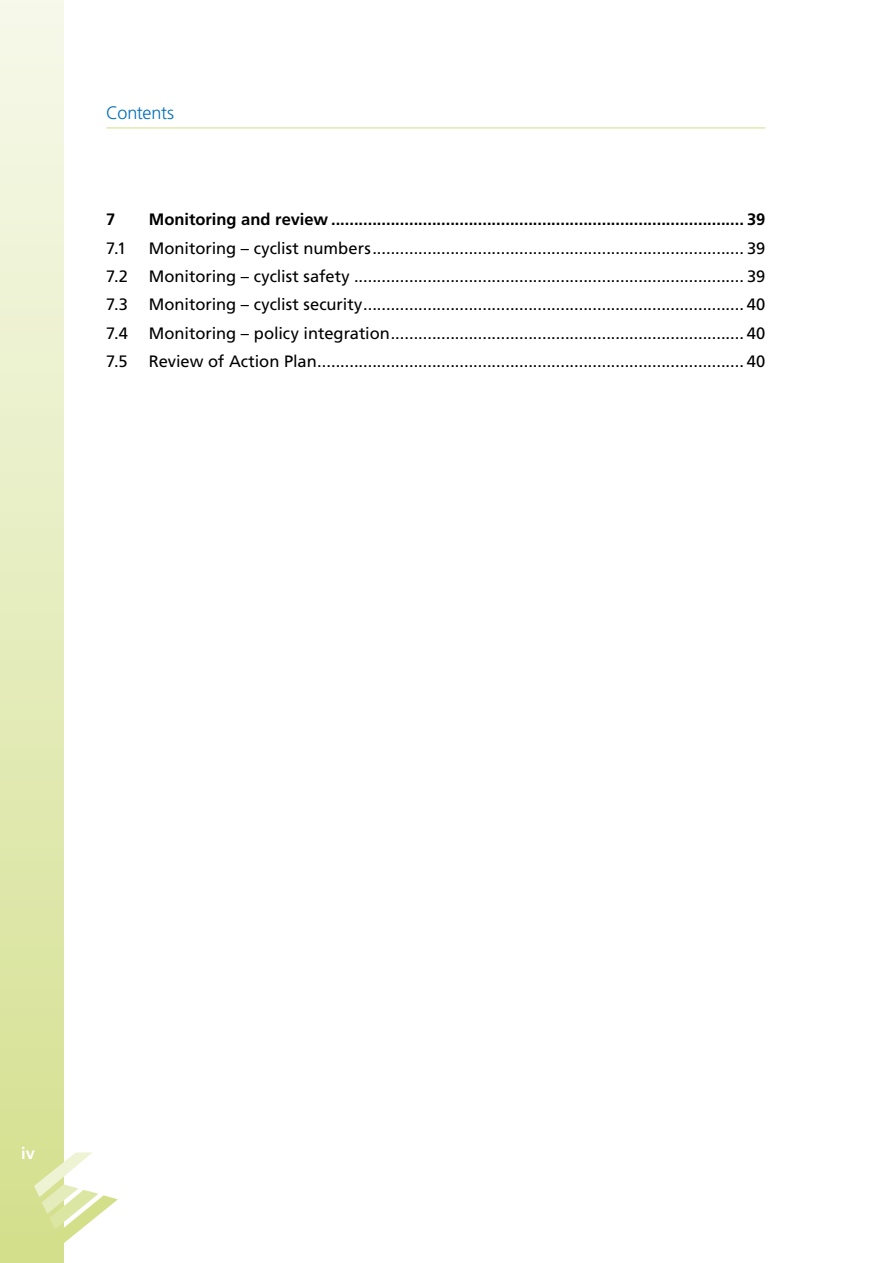
<style>
.page{position:relative;width:893px;height:1263px;background:#fff}
.page>*{position:absolute;margin:0;border:0;box-sizing:border-box;transform-origin:0 0}
.t1{font:300 18px "Frutiger";letter-spacing:-.02em;color:#006fb7}
.t2{font:16.5px "Frutiger";color:#000}
.t3{font:700 16.5px "Frutiger";color:#000}
.t4{font:700 16.5px "Frutiger";color:#fff}
</style>
<div class="page">
<hr style="left:106px;top:128px;width:659px;height:1px;background:#d3df89">
<div style="left:0;top:0;width:64px;height:1263px;background:linear-gradient(to bottom,#f7f9eb,#d4df8d)"></div>
<svg style="left:34px;top:1152px;width:84px;height:92px"></svg>
<p class="t1" style="left:106px;top:103px;width:70px">Contents</p>
<p class="t3" style="left:106px;top:210px;width:11px">7</p>
<p class="t3" style="left:149px;top:210px;width:618px">Monitoring and review .......................................................................................... 39</p>
<p class="t2" style="left:106px;top:238px;width:22px">7.1</p>
<p class="t2" style="left:149px;top:238px;width:618px">Monitoring – cyclist numbers................................................................................. 39</p>
<p class="t2" style="left:106px;top:267px;width:23px">7.2</p>
<p class="t2" style="left:149px;top:267px;width:618px">Monitoring – cyclist safety ..................................................................................... 39</p>
<p class="t2" style="left:106px;top:295px;width:23px">7.3</p>
<p class="t2" style="left:149px;top:295px;width:618px">Monitoring – cyclist security................................................................................... 40</p>
<p class="t2" style="left:106px;top:323px;width:23px">7.4</p>
<p class="t2" style="left:149px;top:323px;width:618px">Monitoring – policy integration............................................................................. 40</p>
<p class="t2" style="left:106px;top:352px;width:23px">7.5</p>
<p class="t2" style="left:149px;top:352px;width:618px">Review of Action Plan............................................................................................. 40</p>
<p class="t4" style="left:21px;top:1144px;width:15px">iv</p>
</div>
